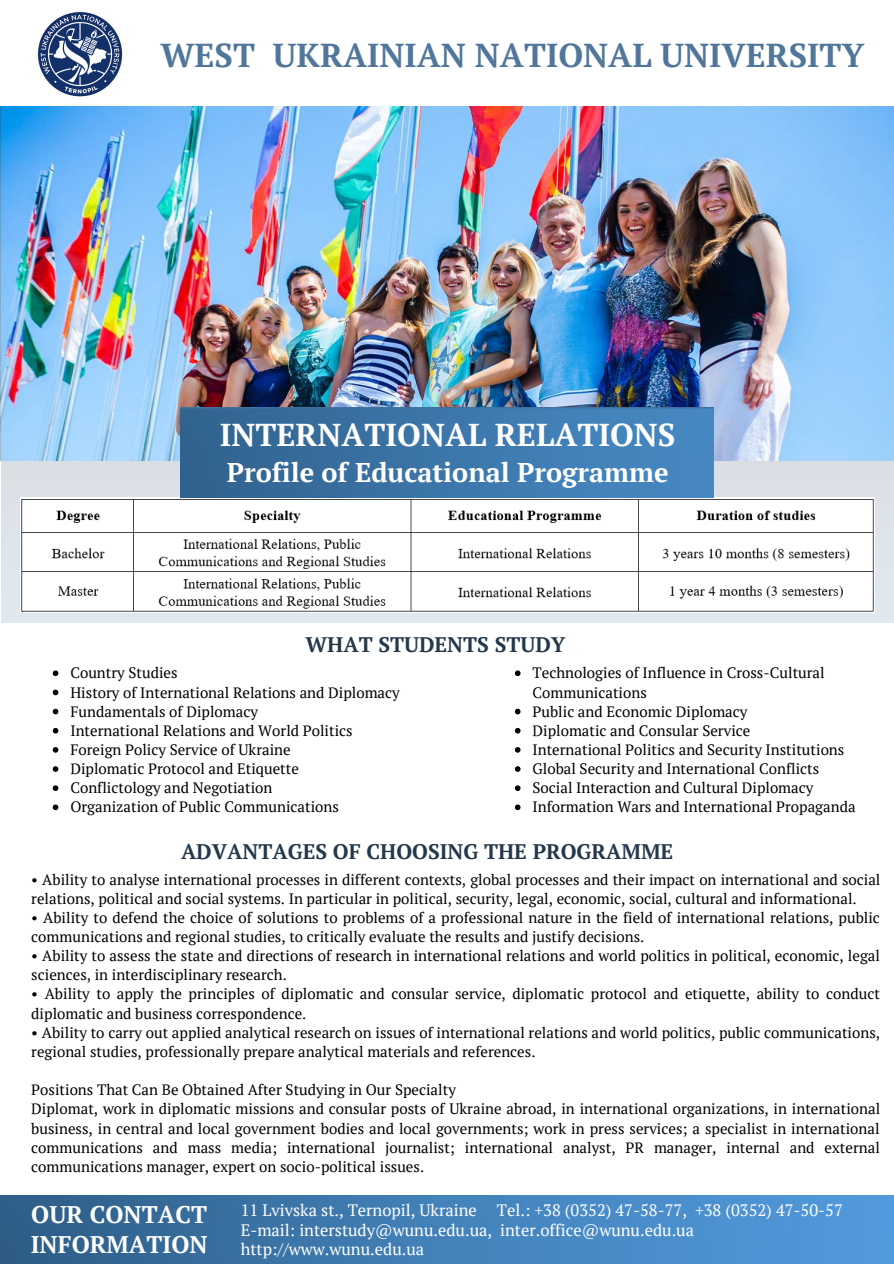
<style>
.page{position:relative;width:894px;height:1264px;background:#fff}
.page>*{position:absolute;margin:0;border:0;box-sizing:border-box;transform-origin:0 0}
.t1{font:700 33px "PT Serif";color:#50769b}
.t2{font:700 31.5px "PT Serif";color:#fff}
.t3{font:700 27px "PT Serif";color:#fff}
.t4{font:700 24px "PT Serif";color:#fff}
.t5{font:700 21px "PT Serif";color:#23384b}
.t6{font:16.5px "PT Serif";color:#fff}
.t7{font:15px/19.2px "PT Serif";color:#000}
</style>
<div class="page">
<img style="left:0;top:107px;width:893px;height:516px">
<img style="left:31px;top:10px;width:100px;height:97px">
<img style="left:0;top:1195px;width:893px;height:68px">
<img style="left:20px;top:498px;width:854px;height:115px">
<svg style="left:514px;top:670px;width:6px;height:6px"></svg>
<svg style="left:514px;top:708px;width:6px;height:6px"></svg>
<svg style="left:514px;top:728px;width:6px;height:5px"></svg>
<svg style="left:514px;top:747px;width:6px;height:5px"></svg>
<svg style="left:514px;top:766px;width:6px;height:5px"></svg>
<svg style="left:514px;top:785px;width:6px;height:6px"></svg>
<svg style="left:514px;top:804px;width:6px;height:6px"></svg>
<svg style="left:53px;top:670px;width:5px;height:6px"></svg>
<svg style="left:53px;top:689px;width:5px;height:6px"></svg>
<svg style="left:53px;top:708px;width:5px;height:6px"></svg>
<svg style="left:53px;top:728px;width:5px;height:5px"></svg>
<svg style="left:53px;top:747px;width:5px;height:5px"></svg>
<svg style="left:53px;top:766px;width:5px;height:5px"></svg>
<svg style="left:53px;top:785px;width:5px;height:6px"></svg>
<svg style="left:53px;top:804px;width:5px;height:6px"></svg>
<img style="left:180px;top:407px;width:533px;height:90px">
<p class="t1" style="left:160px;top:32px;width:705px">WEST UKRAINIAN NATIONAL UNIVERSITY</p>
<p class="t2" style="left:220px;top:413px;width:457px">INTERNATIONAL RELATIONS</p>
<p class="t3" style="left:227px;top:454px;width:443px">Profile of Educational Programme</p>
<p class="t5" style="left:305px;top:630px;width:261px">WHAT STUDENTS STUDY</p>
<p class="t7" style="left:70px;top:663px;width:109px">Country Studies</p>
<p class="t7" style="left:70px;top:682px;width:331px">History of International Relations and Diplomacy</p>
<p class="t7" style="left:70px;top:701px;width:189px">Fundamentals of Diplomacy</p>
<p class="t7" style="left:70px;top:720px;width:284px">International Relations and World Politics</p>
<p class="t7" style="left:70px;top:739px;width:222px">Foreign Policy Service of Ukraine</p>
<p class="t7" style="left:70px;top:758px;width:230px">Diplomatic Protocol and Etiquette</p>
<p class="t7" style="left:70px;top:778px;width:203px">Conflictology and Negotiation</p>
<p class="t7" style="left:70px;top:797px;width:270px">Organization of Public Communications</p>
<p class="t7" style="left:532px;top:663px;width:293px">Technologies of Influence in Cross-Cultural<br>Communications</p>
<p class="t7" style="left:532px;top:701px;width:216px">Public and Economic Diplomacy</p>
<p class="t7" style="left:532px;top:720px;width:219px">Diplomatic and Consular Service</p>
<p class="t7" style="left:532px;top:739px;width:313px">International Politics and Security Institutions</p>
<p class="t7" style="left:532px;top:758px;width:288px">Global Security and International Conflicts</p>
<p class="t7" style="left:532px;top:778px;width:282px">Social Interaction and Cultural Diplomacy</p>
<p class="t7" style="left:532px;top:797px;width:324px">Information Wars and International Propaganda</p>
<p class="t5" style="left:181px;top:837px;width:493px">ADVANTAGES OF CHOOSING THE PROGRAMME</p>
<p class="t7" style="left:31px;top:869px;width:850px">• Ability to analyse international processes in different contexts, global processes and their impact on international and social relations, political and social systems. In particular in political, security, legal, economic, social, cultural and informational.</p>
<p class="t7" style="left:31px;top:907px;width:849px">• Ability to defend the choice of solutions to problems of a professional nature in the field of international relations, public communications and regional studies, to critically evaluate the results and justify decisions.</p>
<p class="t7" style="left:31px;top:945px;width:849px">• Ability to assess the state and directions of research in international relations and world politics in political, economic, legal sciences, in interdisciplinary research.</p>
<p class="t7" style="left:31px;top:984px;width:849px">• Ability to apply the principles of diplomatic and consular service, diplomatic protocol and etiquette, ability to conduct diplomatic and business correspondence.</p>
<p class="t7" style="left:31px;top:1022px;width:850px">• Ability to carry out applied analytical research on issues of international relations and world politics, public communications, regional studies, professionally prepare analytical materials and references.</p>
<p class="t7" style="left:31px;top:1079px;width:426px">Positions That Can Be Obtained After Studying in Our Specialty</p>
<p class="t7" style="left:31px;top:1099px;width:850px;text-align:justify">Diplomat, work in diplomatic missions and consular posts of Ukraine abroad, in international organizations, in international business, in central and local government bodies and local governments; work in press services; a specialist in international communications and mass media; international journalist; international analyst, PR manager, internal and external communications manager, expert on socio-political issues.</p>
<p class="t4" style="left:31px;top:1197px;width:177px">OUR CONTACT</p>
<p class="t4" style="left:31px;top:1228px;width:178px">INFORMATION</p>
<p class="t6" style="left:241px;top:1199px;width:603px">11 Lvivska st., Ternopil, Ukraine Tel.: +38 (0352) 47-58-77, +38 (0352) 47-50-57</p>
<p class="t6" style="left:241px;top:1218px;width:455px">E-mail: interstudy@wunu.edu.ua, inter.office@wunu.edu.ua</p>
<p class="t6" style="left:241px;top:1237px;width:185px">http://www.wunu.edu.ua</p>
</div>
